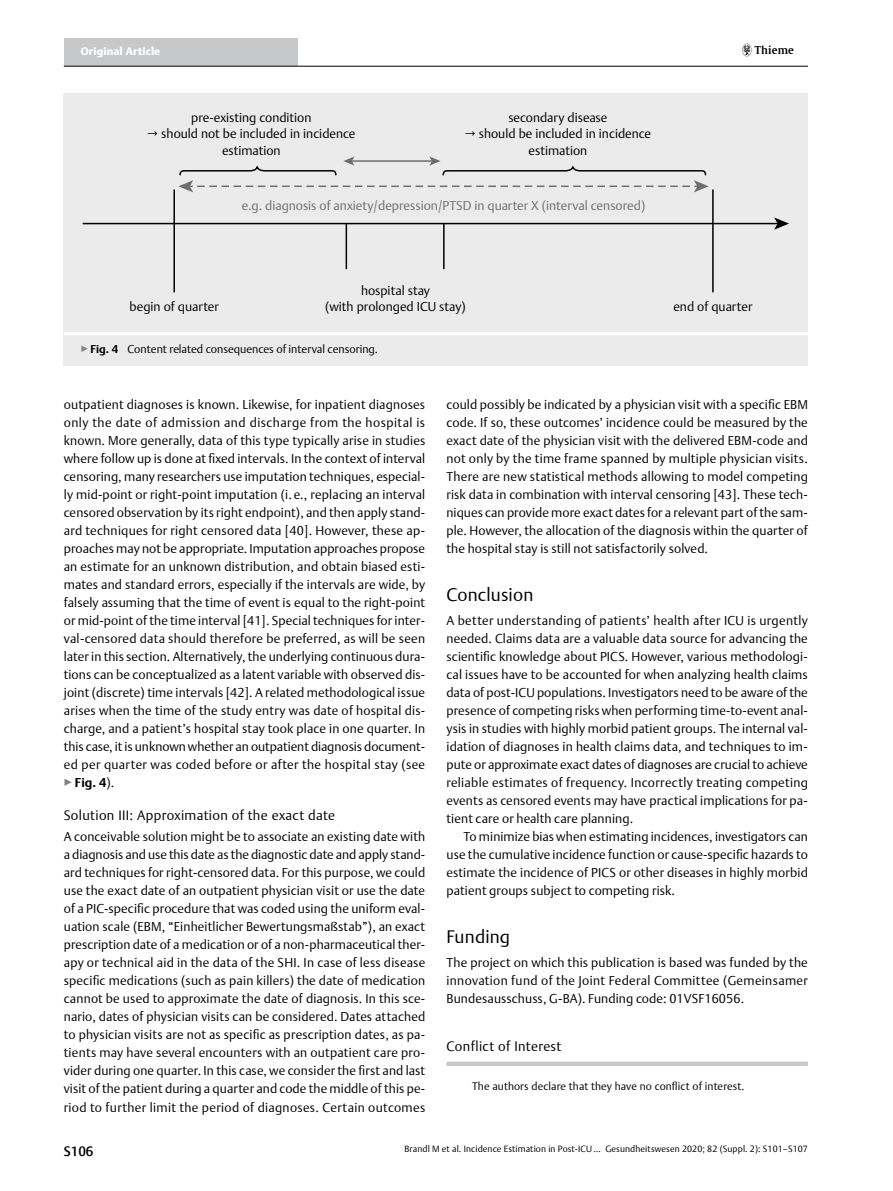
<style>
.page{position:relative;width:893px;height:1191px;background:#fff}
.page>*{position:absolute;margin:0;border:0;box-sizing:border-box;transform-origin:0 0}
.t1{font:300 18px "Thieme Argo 2011";letter-spacing:.01em;color:#000}
.t2{font:300 13.5px "Thieme Argo 2011";letter-spacing:.025em;color:#000}
.t3{font:500 13.5px "Thieme Argo 2011";color:#000}
.t4{font:300 12.75px/18px "Thieme Argo 2011";letter-spacing:.01em;color:#000;text-align:justify}
.t5{font:300 12.75px "Thieme Argo 2011";color:#6d6e71}
.t6{font:300 11.25px "Thieme Argo 2011";color:#000}
.t7{font:300 10.8px "Thieme Argo 2011";letter-spacing:.01em;color:#000}
.t8{font:900 10.8px "Thieme Argo 2011";letter-spacing:.01em;color:#fff}
.t9{font:600 10.8px "Thieme Gulliver 2011";letter-spacing:.01em;color:#000}
.t10{font:300 9px "Thieme Argo 2011";letter-spacing:.01em;color:#000}
.s1{color:#808285}
.s2{font-weight:700}
</style>
<div class="page">
<div style="left:64px;top:38px;width:234px;height:28px;background:#c7c8ca"></div>
<hr style="left:64px;top:66px;width:744px;height:1px;background:#000">
<svg style="left:742px;top:44px;width:9px;height:12px"></svg>
<div style="left:446px;top:1061px;width:362px;height:5px;background:#c7c8ca"></div>
<div style="left:64px;top:332px;width:744px;height:34px;background:#ebebec"></div>
<hr style="left:64px;top:331px;width:744px;height:4px;background:#fff">
<div style="left:64px;top:94px;width:744px;height:238px;background:#ebebec"></div>
<hr style="left:83px;top:223px;width:695px;height:1px;background:#000">
<svg style="left:774px;top:217px;width:15px;height:13px"></svg>
<hr style="left:173px;top:189px;width:2px;height:103px;background:#000">
<hr style="left:712px;top:189px;width:2px;height:103px;background:#000">
<hr style="left:346px;top:223px;width:1px;height:46px;background:#000">
<hr style="left:443px;top:223px;width:2px;height:46px;background:#000">
<svg style="left:178px;top:156px;width:531px;height:36px"></svg>
<p class="t8" style="left:81px;top:44px;width:81px">Original Article</p>
<p class="t9" style="left:755px;top:42px;width:40px">Thieme</p>
<p class="t4" style="left:191px;top:108px;width:122px">pre-existing condition</p>
<p class="t4" style="left:147px;top:125px;width:210px;line-height:16.5px;text-align:center">→ should not be included in incidence estimation</p>
<p class="t4" style="left:508px;top:108px;width:101px">secondary disease</p>
<p class="t4" style="left:465px;top:125px;width:188px;line-height:16.5px;text-align:center">→ should be included in incidence estimation</p>
<p class="t5" style="left:242px;top:197px;width:405px">e.g. diagnosis of anxiety/depression/PTSD in quarter X (interval censored)</p>
<p class="t4" style="left:325px;top:282px;width:142px;line-height:16.5px;text-align:center">hospital stay<br>(with prolonged ICU stay)</p>
<p class="t4" style="left:130px;top:297px;width:91px">begin of quarter</p>
<p class="t4" style="left:673px;top:297px;width:81px">end of quarter</p>
<p class="t6" style="left:81px;top:342px;width:299px"><span class="s1">▶</span><span class="s2">Fig. 4</span> Content related consequences of interval censoring.</p>
<p class="t4" style="left:64px;top:395px;width:363px">outpatient diagnoses is known. Likewise, for inpatient diagnoses only the date of admission and discharge from the hospital is known. More generally, data of this type typically arise in studies where follow up is done at fixed intervals. In the context of interval censoring, many researchers use imputation techniques, especial&shy;ly mid-point or right-point imputation (i. e., replacing an interval censored observation by its right endpoint), and then apply stand&shy;ard techniques for right censored data [40]. However, these ap&shy;proaches may not be appropriate. Imputation approaches propose an estimate for an unknown distribution, and obtain biased esti&shy;mates and standard errors, especially if the intervals are wide, by falsely assuming that the time of event is equal to the right-point or mid-point of the time interval [41]. Special techniques for inter&shy;val-censored data should therefore be preferred, as will be seen later in this section. Alternatively, the underlying continuous dura&shy;tions can be conceptualized as a latent variable with observed dis&shy;joint (discrete) time intervals [42]. A related methodological issue arises when the time of the study entry was date of hospital dis&shy;charge, and a patient’s hospital stay took place in one quarter. In this case, it is unknown whether an outpatient diagnosis document&shy;ed per quarter was coded before or after the hospital stay (see <span class="s1">▶</span><span class="s2">Fig. 4</span>).</p>
<p class="t2" style="left:64px;top:806px;width:273px">Solution III: Approximation of the exact date</p>
<p class="t4" style="left:64px;top:827px;width:363px">A conceivable solution might be to associate an existing date with a diagnosis and use this date as the diagnostic date and apply stand&shy;ard techniques for right-censored data. For this purpose, we could use the exact date of an outpatient physician visit or use the date of a PIC-specific procedure that was coded using the uniform eval&shy;uation scale (EBM, “Einheitlicher Bewertungsmaßstab”), an exact prescription date of a medication or of a non-pharmaceutical ther&shy;apy or technical aid in the data of the SHI. In case of less disease specific medications (such as pain killers) the date of medication cannot be used to approximate the date of diagnosis. In this sce&shy;nario, dates of physician visits can be considered. Dates attached to physician visits are not as specific as prescription dates, as pa&shy;tients may have several encounters with an outpatient care pro&shy;vider during one quarter. In this case, we consider the first and last visit of the patient during a quarter and code the middle of this pe&shy;riod to further limit the period of diagnoses. Certain outcomes</p>
<p class="t4" style="left:446px;top:395px;width:363px">could possibly be indicated by a physician visit with a specific EBM code. If so, these outcomes’ incidence could be measured by the exact date of the physician visit with the delivered EBM-code and not only by the time frame spanned by multiple physician visits.<br>There are new statistical methods allowing to model competing risk data in combination with interval censoring [43]. These tech&shy;niques can provide more exact dates for a relevant part of the sam&shy;ple. However, the allocation of the diagnosis within the quarter of the hospital stay is still not satisfactorily solved.</p>
<h1 class="t1" style="left:446px;top:583px;width:88px">Conclusion</h1>
<p class="t4" style="left:446px;top:611px;width:363px">A better understanding of patients’ health after ICU is urgently needed. Claims data are a valuable data source for advancing the scientific knowledge about PICS. However, various methodologi&shy;cal issues have to be accounted for when analyzing health claims data of post-ICU populations. Investigators need to be aware of the presence of competing risks when performing time-to-event anal&shy;ysis in studies with highly morbid patient groups. The internal val&shy;idation of diagnoses in health claims data, and techniques to im&shy;pute or approximate exact dates of diagnoses are crucial to achieve reliable estimates of frequency. Incorrectly treating competing events as censored events may have practical implications for pa&shy;tient care or health care planning.</p>
<p class="t4" style="left:446px;top:827px;width:363px;text-indent:17px">To minimize bias when estimating incidences, investigators can use the cumulative incidence function or cause-specific hazards to estimate the incidence of PICS or other diseases in highly morbid patient groups subject to competing risk.</p>
<h1 class="t1" style="left:446px;top:925px;width:65px">Funding</h1>
<p class="t4" style="left:446px;top:953px;width:363px">The project on which this publication is based was funded by the innovation fund of the Joint Federal Committee (Gemeinsamer Bundesausschuss, G-BA). Funding code: 01VSF16056.</p>
<p class="t2" style="left:446px;top:1037px;width:116px">Conflict of Interest</p>
<p class="t7" style="left:472px;top:1079px;width:274px">The authors declare that they have no conflict of interest.</p>
<p class="t3" style="left:64px;top:1142px;width:31px">S106</p>
<p class="t10" style="left:405px;top:1143px;width:405px">Brandl M et al. Incidence Estimation in Post-ICU … Gesundheitswesen 2020; 82 (Suppl. 2): S101–S107</p>
</div>
